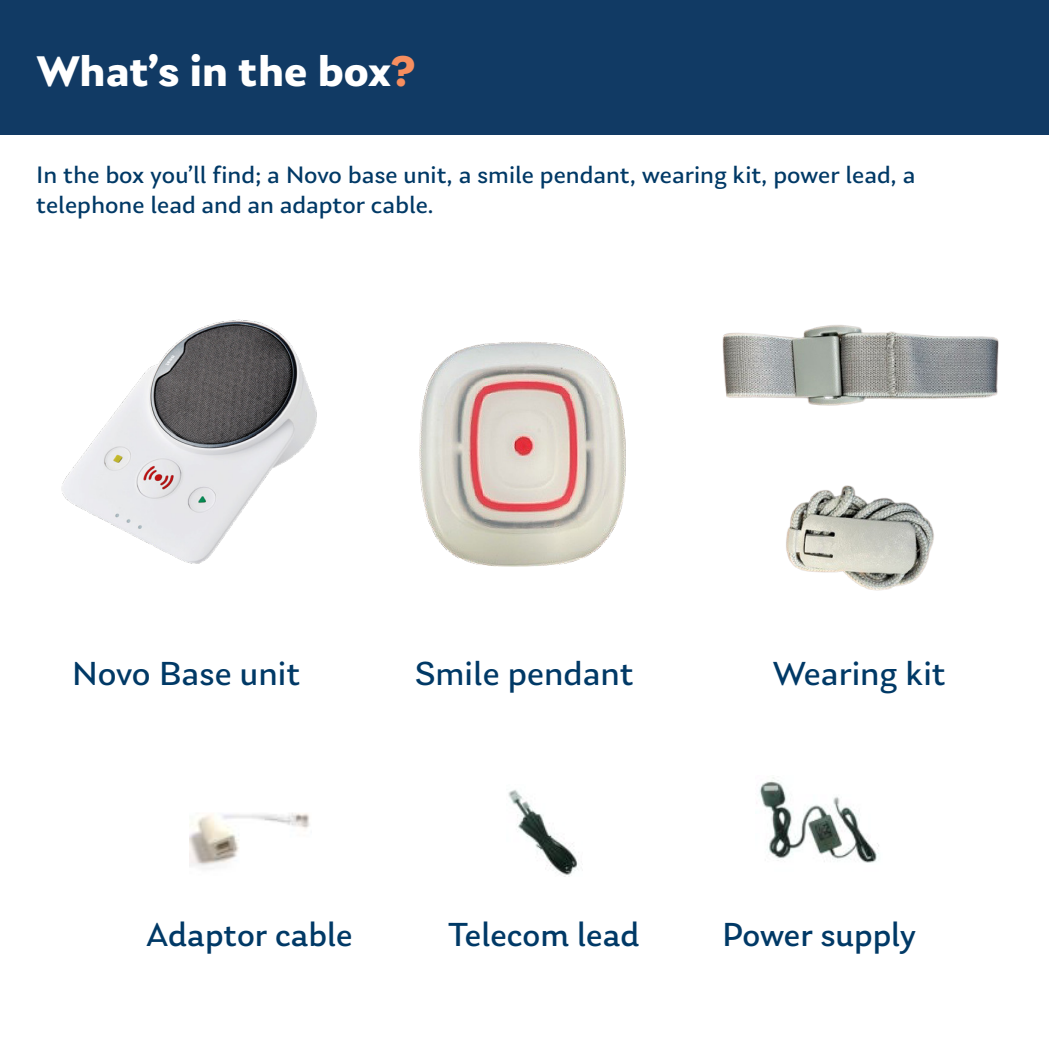
<style>
.page{position:relative;width:1049px;height:1049px;background:#fff}
.page>*{position:absolute;margin:0;border:0;box-sizing:border-box;transform-origin:0 0}
.t1{font:700 45px "Laca Text";color:#fff}
.t2{font:35px "Laca Text";color:#003966}
.t3{font:35px "Laca";color:#003966}
.t4{font:25px "Laca Text";color:#003966}
.s1{color:#f68e5f}
</style>
<div class="page">
<div style="left:0;top:0;width:1049px;height:135px;background:#113a64"></div>
<img style="left:419px;top:342px;width:207px;height:225px">
<img style="left:61px;top:319px;width:256px;height:245px">
<img style="left:189px;top:813px;width:121px;height:53px">
<img style="left:508px;top:789px;width:70px;height:88px">
<img style="left:756px;top:777px;width:123px;height:86px">
<img style="left:722px;top:325px;width:277px;height:266px">
<p class="t1" style="left:36px;top:44px;width:381px">What’s in the box<span class="s1">?</span></p>
<p class="t4" style="left:36px;top:160px;width:881px">In the box you’ll find; a Novo base unit, a smile pendant, wearing kit, power lead, a</p>
<p class="t4" style="left:36px;top:190px;width:399px">telephone lead and an adaptor cable.</p>
<p class="t2" style="left:72px;top:653px;width:230px">Novo Base unit</p>
<p class="t2" style="left:415px;top:653px;width:220px">Smile pendant</p>
<p class="t2" style="left:772px;top:653px;width:175px">Wearing kit</p>
<p class="t3" style="left:146px;top:915px;width:208px">Adaptor cable</p>
<p class="t3" style="left:448px;top:915px;width:193px">Telecom lead</p>
<p class="t3" style="left:722px;top:915px;width:195px">Power supply</p>
</div>
